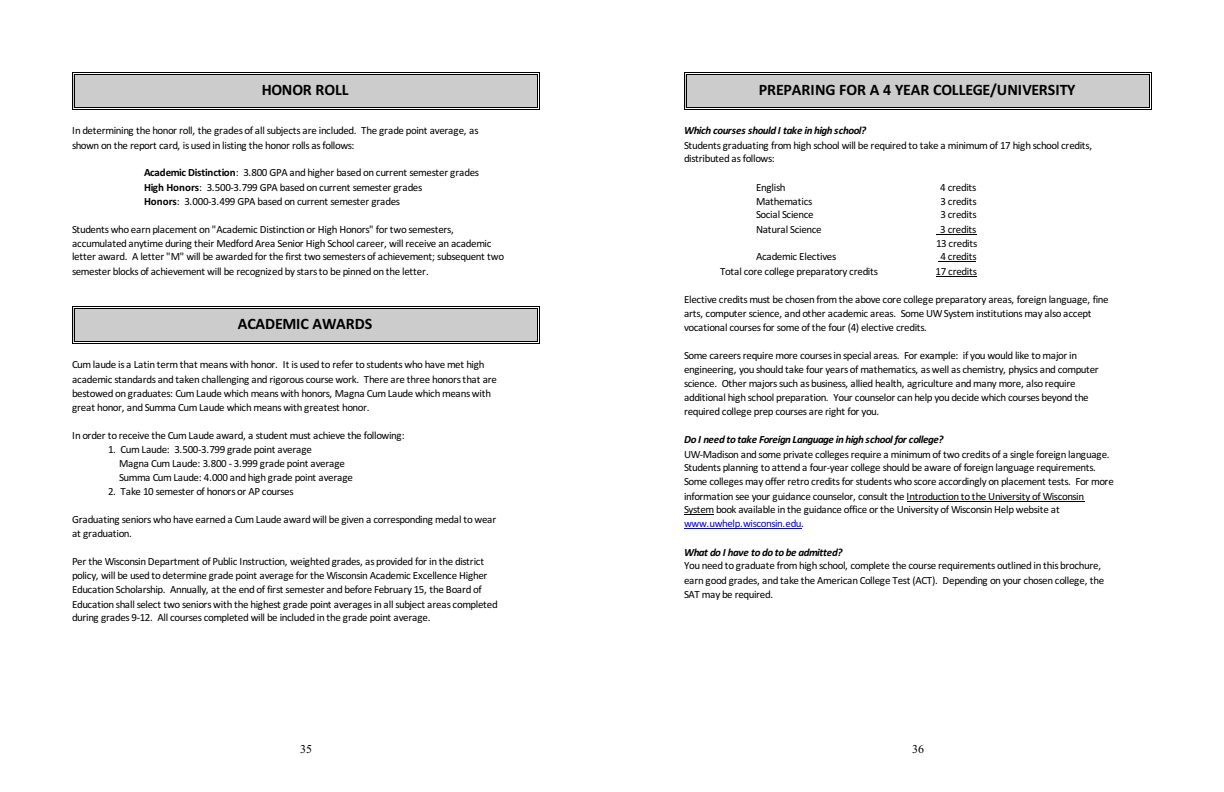
<style>
.page{position:relative;width:1224px;height:792px;background:#fff}
.page>*{position:absolute;margin:0;border:0;box-sizing:border-box;transform-origin:0 0}
.t1{font:700 16px "Calibri";color:#000}
.t2{font:700 16px "Calibri";letter-spacing:-.02em;color:#000}
.t3{font:12px "Times New Roman";color:#000}
.t4{font:11px/13.9px "Calibri";letter-spacing:-.03em;color:#000}
.t5{font:italic 700 11px "Calibri";letter-spacing:-.05em;color:#000}
.t6{font:11px "Calibri";letter-spacing:-.05em;color:#000}
.s1{font-weight:700}
.s2{color:#00f}
</style>
<div class="page">
<div style="left:74px;top:74px;width:464px;height:34px;background:#ccc"></div>
<hr style="left:74px;top:74px;width:1px;height:34px;background:#000">
<hr style="left:537px;top:74px;width:1px;height:34px;background:#000">
<hr style="left:74px;top:74px;width:464px;height:1px;background:#000">
<hr style="left:74px;top:107px;width:464px;height:1px;background:#000">
<hr style="left:72px;top:72px;width:1px;height:38px;background:#000">
<hr style="left:539px;top:72px;width:1px;height:38px;background:#000">
<hr style="left:72px;top:72px;width:468px;height:1px;background:#000">
<hr style="left:72px;top:109px;width:468px;height:1px;background:#000">
<div style="left:74px;top:308px;width:464px;height:34px;background:#ccc"></div>
<hr style="left:74px;top:308px;width:1px;height:34px;background:#000">
<hr style="left:537px;top:308px;width:1px;height:34px;background:#000">
<hr style="left:74px;top:308px;width:464px;height:1px;background:#000">
<hr style="left:74px;top:341px;width:464px;height:1px;background:#000">
<hr style="left:72px;top:306px;width:1px;height:38px;background:#000">
<hr style="left:539px;top:306px;width:1px;height:38px;background:#000">
<hr style="left:72px;top:306px;width:468px;height:1px;background:#000">
<hr style="left:72px;top:343px;width:468px;height:1px;background:#000">
<div style="left:686px;top:74px;width:464px;height:34px;background:#ccc"></div>
<hr style="left:686px;top:74px;width:1px;height:34px;background:#000">
<hr style="left:1149px;top:74px;width:1px;height:34px;background:#000">
<hr style="left:686px;top:74px;width:464px;height:1px;background:#000">
<hr style="left:686px;top:107px;width:464px;height:1px;background:#000">
<hr style="left:684px;top:72px;width:1px;height:38px;background:#000">
<hr style="left:1151px;top:72px;width:1px;height:38px;background:#000">
<hr style="left:684px;top:72px;width:468px;height:1px;background:#000">
<hr style="left:684px;top:109px;width:468px;height:1px;background:#000">
<hr style="left:936px;top:234px;width:40px;height:1px;background:#000">
<hr style="left:938px;top:262px;width:38px;height:1px;background:#000">
<hr style="left:936px;top:276px;width:41px;height:1px;background:#000">
<hr style="left:907px;top:501px;width:177px;height:1px;background:#000">
<hr style="left:684px;top:514px;width:30px;height:1px;background:#000">
<hr style="left:684px;top:529px;width:117px;height:1px;background:#00f">
<h1 class="t2" style="left:262px;top:83px;width:88px">HONOR ROLL</h1>
<p class="t4" style="left:72px;top:124px;width:408px;line-height:14.3px">In determining the honor roll, the grades of all subjects are included. The grade point average, as shown on the report card, is used in listing the honor rolls as follows:</p>
<p class="t4" style="left:144px;top:166px;width:337px;line-height:14.2px"><span class="s1">Academic Distinction</span>: 3.800 GPA and higher based on current semester grades<br><span class="s1">High Honors</span>: 3.500-3.799 GPA based on current semester grades<br><span class="s1">Honors</span>: 3.000-3.499 GPA based on current semester grades</p>
<p class="t4" style="left:72px;top:223px;width:434px">Students who earn placement on "Academic Distinction or High Honors" for two semesters, accumulated anytime during their Medford Area Senior High School career, will receive an academic letter award. A letter "M" will be awarded for the first two semesters of achievement; subsequent two semester blocks of achievement will be recognized by stars to be pinned on the letter.</p>
<h1 class="t1" style="left:238px;top:317px;width:136px">ACADEMIC AWARDS</h1>
<p class="t4" style="left:72px;top:358px;width:427px;line-height:14.3px">Cum laude is a Latin term that means with honor. It is used to refer to students who have met high academic standards and taken challenging and rigorous course work. There are three honors that are bestowed on graduates: Cum Laude which means with honors, Magna Cum Laude which means with great honor, and Summa Cum Laude which means with greatest honor.</p>
<p class="t4" style="left:72px;top:429px;width:334px">In order to receive the Cum Laude award, a student must achieve the following:</p>
<p class="t4" style="left:119px;top:443px;width:235px;text-indent:-11px">1. Cum Laude: 3.500-3.799 grade point average<br>Magna Cum Laude: 3.800 - 3.999 grade point average<br>Summa Cum Laude: 4.000 and high grade point average</p>
<p class="t6" style="left:108px;top:487px;width:187px">2. Take 10 semester of honors or AP courses</p>
<p class="t4" style="left:72px;top:513px;width:426px;line-height:14.3px">Graduating seniors who have earned a Cum Laude award will be given a corresponding medal to wear at graduation.</p>
<p class="t4" style="left:72px;top:555px;width:427px">Per the Wisconsin Department of Public Instruction, weighted grades, as provided for in the district policy, will be used to determine grade point average for the Wisconsin Academic Excellence Higher Education Scholarship. Annually, at the end of first semester and before February 15, the Board of Education shall select two seniors with the highest grade point averages in all subject areas completed during grades 9-12. All courses completed will be included in the grade point average.</p>
<p class="t3" style="left:300px;top:745px;width:13px">35</p>
<h1 class="t1" style="left:759px;top:83px;width:318px">PREPARING FOR A 4 YEAR COLLEGE/UNIVERSITY</h1>
<p class="t5" style="left:684px;top:126px;width:184px">Which courses should I take in high school?</p>
<p class="t4" style="left:684px;top:139px;width:410px;line-height:13.5px">Students graduating from high school will be required to take a minimum of 17 high school credits, distributed as follows:</p>
<p class="t4" style="left:756px;top:181px;width:31px">English</p>
<p class="t4" style="left:940px;top:181px;width:38px">4 credits</p>
<p class="t4" style="left:756px;top:195px;width:58px">Mathematics</p>
<p class="t4" style="left:940px;top:195px;width:38px">3 credits</p>
<p class="t4" style="left:756px;top:209px;width:59px">Social Science</p>
<p class="t4" style="left:940px;top:209px;width:38px">3 credits</p>
<p class="t4" style="left:756px;top:223px;width:67px">Natural Science</p>
<p class="t4" style="left:936px;top:223px;width:43px;line-height:14.2px;text-align:center">3 credits<br>13 credits</p>
<p class="t4" style="left:756px;top:251px;width:82px">Academic Electives</p>
<p class="t4" style="left:940px;top:251px;width:38px">4 credits</p>
<p class="t4" style="left:720px;top:265px;width:160px">Total core college preparatory credits</p>
<p class="t4" style="left:936px;top:265px;width:43px">17 credits</p>
<p class="t4" style="left:684px;top:293px;width:426px">Elective credits must be chosen from the above core college preparatory areas, foreign language, fine arts, computer science, and other academic areas. Some UWSystem institutions may also accept vocational courses for some of the four (4) elective credits.</p>
<p class="t4" style="left:684px;top:349px;width:416px">Some careers require more courses in special areas. For example: if you would like to major in engineering, you should take four years of mathematics, as well as chemistry, physics and computer science. Other majors such as business, allied health, agriculture and many more, also require additional high school preparation. Your counselor can help you decide which courses beyond the required college prep courses are right for you.</p>
<p class="t5" style="left:684px;top:435px;width:261px">Do I need to take Foreign Language in high school for college?</p>
<p class="t4" style="left:684px;top:448px;width:431px">UW-Madison and some private colleges require a minimum of two credits of a single foreign language.<br>Students planning to attend a four-year college should be aware of foreign language requirements.<br>Some colleges may offer retro credits for students who score accordingly on placement tests. For more information see your guidance counselor, consult the Introduction to the University of Wisconsin System book available in the guidance office or the University of Wisconsin Help website at <span class="s2">www.uwhelp.wisconsin.edu</span>.</p>
<p class="t5" style="left:684px;top:547px;width:160px">What do I have to do to be admitted?</p>
<p class="t4" style="left:684px;top:559px;width:422px;line-height:14.2px">You need to graduate from high school, complete the course requirements outlined in this brochure, earn good grades, and take the American College Test (ACT). Depending on your chosen college, the<br>SAT may be required.</p>
<p class="t3" style="left:912px;top:745px;width:13px">36</p>
</div>
